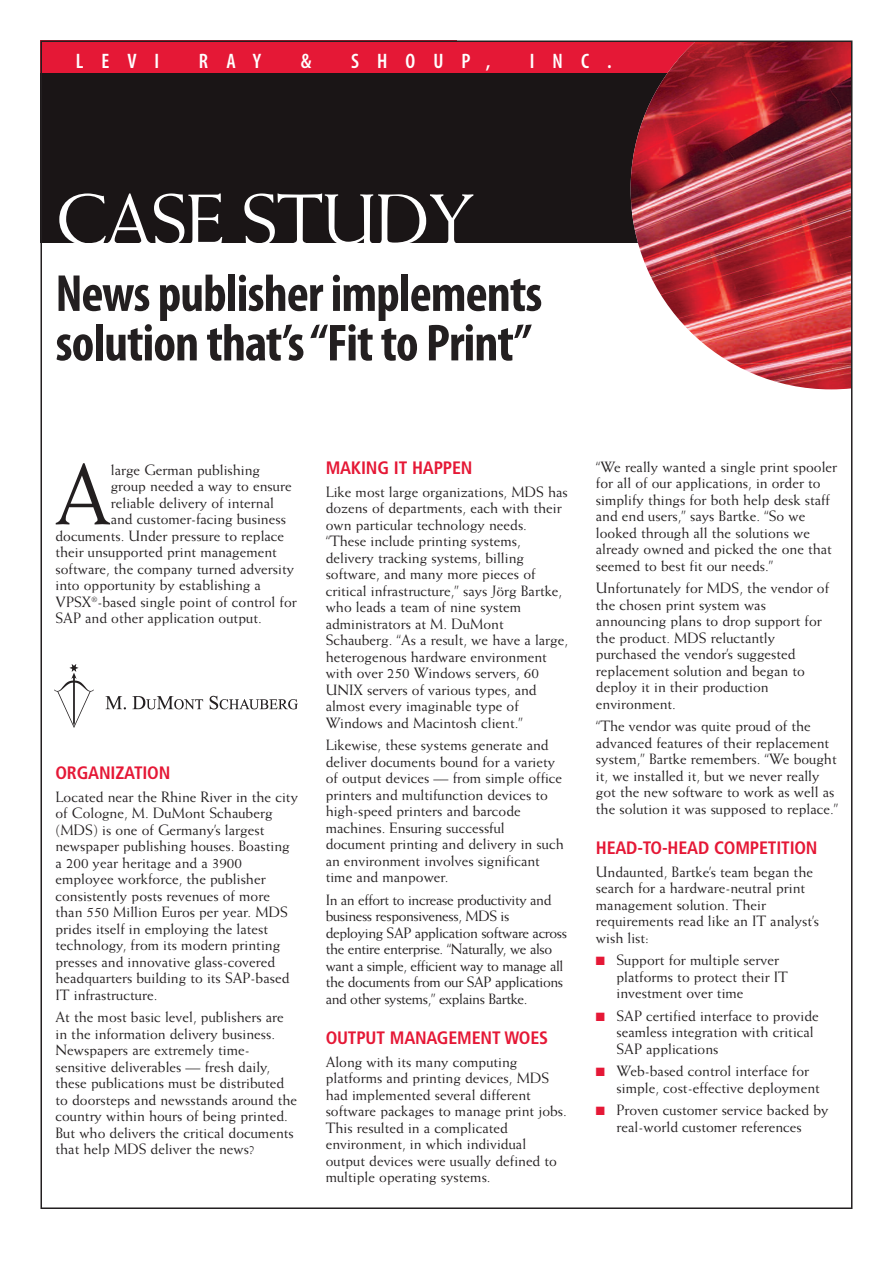
<style>
.page{position:relative;width:893px;height:1263px;background:#fff}
.page>*{position:absolute;margin:0;border:0;box-sizing:border-box;transform-origin:0 0}
.t1{font:86.25px "Weiss";color:#231f20}
.t2{font:72px "Weiss";letter-spacing:-.025em;color:#fff}
.t3{font:700 condensed 52.5px/49.5px "Myriad Pro";letter-spacing:-.015em;color:#231f20}
.t4{font:600 condensed 21px "Myriad Pro";letter-spacing:.855em;color:#fff}
.t5{font:700 condensed 18px "Frutiger";letter-spacing:-.01em;color:#e51836}
.t6{font:15px/16.5px "Weiss";color:#231f20}
.t7{font:15px/16.5px "Weiss";letter-spacing:-.025em;color:#231f20}
.s1{color:#e51836}
</style>
<div class="page">
<div style="left:40px;top:42px;width:788px;height:201px;background:#1a1516"></div>
<div style="left:40px;top:41px;width:788px;height:32px;background:#e51836"></div>
<img style="left:631px;top:44px;width:218px;height:345px">
<img style="left:54px;top:664px;width:244px;height:63px">
<h3 class="t4" style="left:76px;top:53px;width:85px">LEVI</h3>
<h3 class="t4" style="left:199px;top:53px;width:64px">RAY</h3>
<h3 class="t4" style="left:301px;top:53px;width:12px">&amp;</h3>
<h3 class="t4" style="left:351px;top:53px;width:140px">SHOUP,</h3>
<h3 class="t4" style="left:530px;top:53px;width:83px">INC.</h3>
<h2 class="t2" style="left:56px;top:193px;width:420px">CASE STUDY</h2>
<h3 class="t3" style="left:55px;top:273px;width:488px">News publisher implements solution that’s“Fit to Print”</h3>
<h1 class="t1" style="left:55px;top:462px;width:57px">A</h1>
<p class="t6" style="left:111px;top:462px;width:151px">large German publishing</p>
<p class="t6" style="left:111px;top:479px;width:182px">group needed a way to ensure</p>
<p class="t6" style="left:111px;top:495px;width:165px">reliable delivery of internal</p>
<p class="t6" style="left:111px;top:512px;width:177px">and customer-facing business</p>
<p class="t6" style="left:55px;top:528px;width:230px">documents. Under pressure to replace</p>
<p class="t6" style="left:55px;top:545px;width:223px">their unsupported print management</p>
<p class="t6" style="left:55px;top:561px;width:240px">software, the company turned adversity</p>
<p class="t6" style="left:55px;top:578px;width:207px">into opportunity by establishing a</p>
<p class="t6" style="left:55px;top:594px;width:243px">VPSX<sup>®</sup>-based single point of control for</p>
<p class="t6" style="left:55px;top:611px;width:208px">SAP and other application output.</p>
<p class="t5" style="left:56px;top:766px;width:116px">ORGANIZATION</p>
<p class="t6" style="left:55px;top:789px;width:244px">Located near the Rhine River in the city of Cologne, M. DuMont Schauberg (MDS) is one of Germany’s largest newspaper publishing houses. Boasting a 200 year heritage and a 3900 employee workforce, the publisher consistently posts revenues of more than 550 Million Euros per year. MDS prides itself in employing the latest technology, from its modern printing presses and innovative glass-covered headquarters building to its SAP-based IT infrastructure.</p>
<p class="t6" style="left:55px;top:1010px;width:243px">At the most basic level, publishers are in the information delivery business.<br>Newspapers are extremely time&shy;sensitive deliverables — fresh daily, these publications must be distributed to doorsteps and newsstands around the country within hours of being printed.<br>But who delivers the critical documents that help MDS deliver the news?</p>
<p class="t5" style="left:326px;top:461px;width:148px">MAKING IT HAPPEN</p>
<p class="t6" style="left:326px;top:484px;width:244px">Like most large organizations, MDS has dozens of departments, each with their own particular technology needs. “These include printing systems, delivery tracking systems, billing software, and many more pieces of critical infrastructure,” says Jörg Bartke, who leads a team of nine system administrators at M. DuMont Schauberg. “As a result, we have a large, heterogenous hardware environment with over 250 Windows servers, 60<br>UNIX servers of various types, and almost every imaginable type of Windows and Macintosh client.”</p>
<p class="t6" style="left:326px;top:738px;width:240px">Likewise, these systems generate and deliver documents bound for a variety of output devices — from simple office printers and multifunction devices to high-speed printers and barcode machines. Ensuring successful document printing and delivery in such an environment involves significant time and manpower.</p>
<p class="t7" style="left:326px;top:892px;width:243px">In an effort to increase productivity and business responsiveness, MDS is deploying SAP application software across the entire enterprise. “Naturally, we also want a simple, efficient way to manage all the documents from our SAP applications and other systems,” explains Bartke.</p>
<p class="t5" style="left:326px;top:1031px;width:224px">OUTPUT MANAGEMENT WOES</p>
<p class="t6" style="left:326px;top:1054px;width:243px">Along with its many computing platforms and printing devices, MDS had implemented several different software packages to manage print jobs.<br>This resulted in a complicated environment, in which individual output devices were usually defined to multiple operating systems.</p>
<p class="t6" style="left:596px;top:459px;width:243px">“We really wanted a single print spooler for all of our applications, in order to simplify things for both help desk staff and end users,” says Bartke. “So we looked through all the solutions we already owned and picked the one that seemed to best fit our needs.”</p>
<p class="t6" style="left:596px;top:581px;width:235px">Unfortunately for MDS, the vendor of the chosen print system was announcing plans to drop support for the product. MDS reluctantly purchased the vendor’s suggested replacement solution and began to deploy it in their production environment.</p>
<p class="t6" style="left:596px;top:719px;width:244px">“The vendor was quite proud of the advanced features of their replacement system,” Bartke remembers. “We bought it, we installed it, but we never really got the new software to work as well as the solution it was supposed to replace.”</p>
<p class="t5" style="left:596px;top:841px;width:223px">HEAD-TO-HEAD COMPETITION</p>
<p class="t6" style="left:596px;top:864px;width:225px">Undaunted, Bartke’s team began the search for a hardware-neutral print management solution. Their requirements read like an IT analyst’s wish list:</p>
<p class="t6" style="left:616px;top:953px;width:173px;text-indent:-21px"><span class="s1">■</span> Support for multiple server platforms to protect their IT investment over time</p>
<p class="t6" style="left:616px;top:1008px;width:204px;text-indent:-21px"><span class="s1">■</span> SAP certified interface to provide seamless integration with critical<br>SAP applications</p>
<p class="t6" style="left:616px;top:1064px;width:205px;text-indent:-21px"><span class="s1">■</span> Web-based control interface for simple, cost-effective deployment</p>
<p class="t6" style="left:596px;top:1103px;width:234px;text-align:center"><span class="s1">■</span> Proven customer service backed by real-world customer references</p>
</div>
